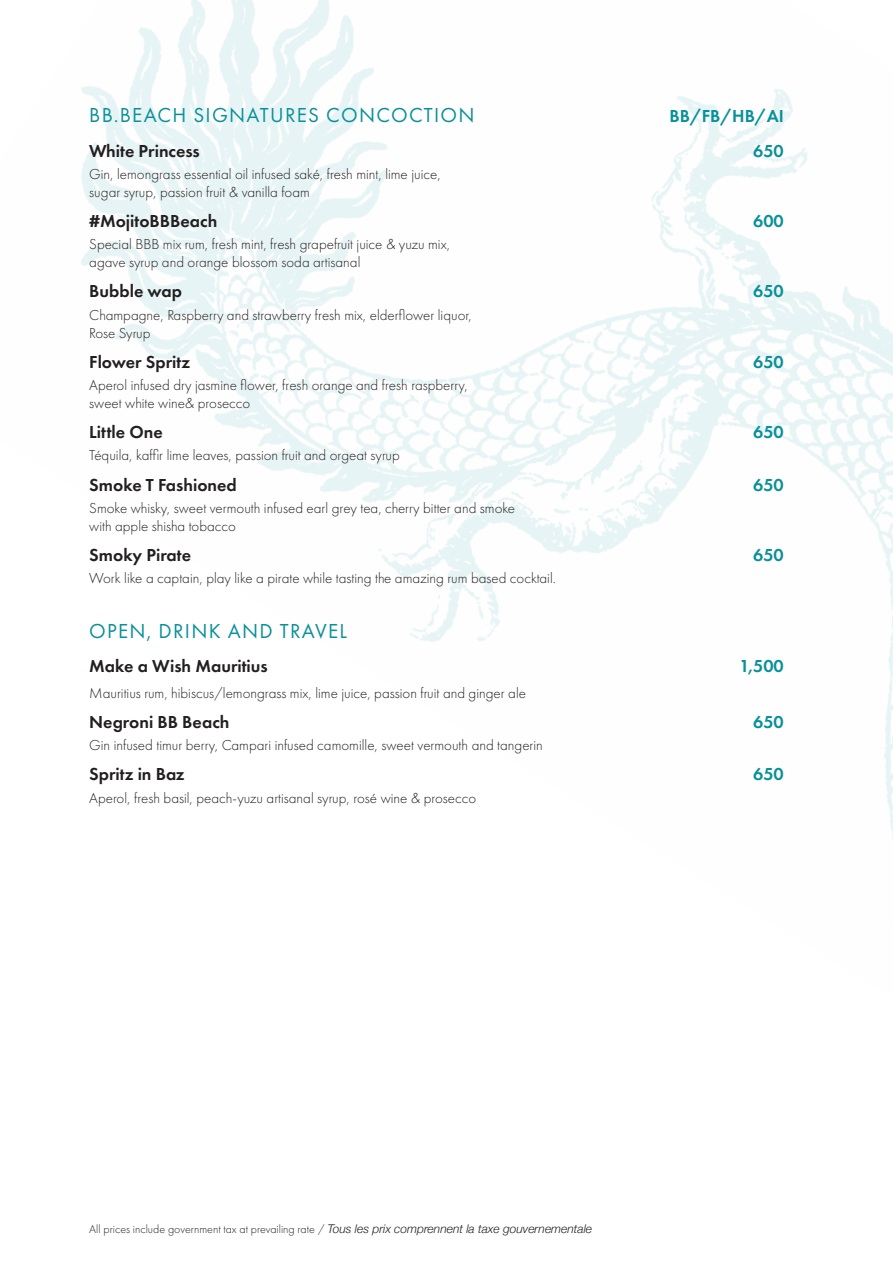
<style>
.page{position:relative;width:893px;height:1263px;background:#fff}
.page>*{position:absolute;margin:0;border:0;box-sizing:border-box;transform-origin:0 0}
.t1{font:21px "Futura PT";letter-spacing:.06em;color:#099099}
.t2{font:600 18px "Futura PT";color:#231f20}
.t3{font:600 18px "Futura PT";color:#099099}
.t4{font:300 15px/18px "Futura PT";color:#231f20}
.t5{font:300 12px "Futura PT";color:#231f20}
.s1{font-family:"Helvetica Neue";font-style:italic}
</style>
<div class="page">
<img style="left:81px;top:0;width:812px;height:838px">
<p class="t1" style="left:89px;top:103px;width:387px">BB.BEACH SIGNATURES CONCOCTION</p>
<p class="t3" style="left:669px;top:105px;width:116px">BB/FB/HB/AI</p>
<p class="t2" style="left:89px;top:139px;width:112px">White Princess</p>
<p class="t3" style="left:753px;top:139px;width:32px">650</p>
<p class="t4" style="left:89px;top:165px;width:353px">Gin, lemongrass essential oil infused saké, fresh mint, lime juice, sugar syrup, passion fruit &amp; vanilla foam</p>
<p class="t2" style="left:89px;top:210px;width:130px">#MojitoBBBeach</p>
<p class="t3" style="left:753px;top:210px;width:32px">600</p>
<p class="t4" style="left:89px;top:235px;width:362px">Special BBB mix rum, fresh mint, fresh grapefruit juice &amp; yuzu mix, agave syrup and orange blossom soda artisanal</p>
<p class="t2" style="left:89px;top:280px;width:94px">Bubble wap</p>
<p class="t3" style="left:753px;top:280px;width:32px">650</p>
<p class="t4" style="left:89px;top:306px;width:384px">Champagne, Raspberry and strawberry fresh mix, elderflower liquor,<br>Rose Syrup</p>
<p class="t2" style="left:89px;top:350px;width:102px">Flower Spritz</p>
<p class="t3" style="left:753px;top:350px;width:32px">650</p>
<p class="t4" style="left:89px;top:376px;width:380px">Aperol infused dry jasmine flower, fresh orange and fresh raspberry, sweet white wine&amp; prosecco</p>
<p class="t2" style="left:89px;top:421px;width:75px">Little One</p>
<p class="t3" style="left:753px;top:421px;width:32px">650</p>
<p class="t4" style="left:89px;top:446px;width:312px">Téquila, kaffir lime leaves, passion fruit and orgeat syrup</p>
<p class="t2" style="left:89px;top:473px;width:149px">Smoke T Fashioned</p>
<p class="t3" style="left:753px;top:473px;width:32px">650</p>
<p class="t4" style="left:89px;top:499px;width:427px">Smoke whisky, sweet vermouth infused earl grey tea, cherry bitter and smoke with apple shisha tobacco</p>
<p class="t2" style="left:89px;top:544px;width:103px">Smoky Pirate</p>
<p class="t3" style="left:753px;top:544px;width:32px">650</p>
<p class="t4" style="left:89px;top:569px;width:468px">Work like a captain, play like a pirate while tasting the amazing rum based cocktail.</p>
<p class="t1" style="left:89px;top:618px;width:259px">OPEN, DRINK AND TRAVEL</p>
<p class="t2" style="left:89px;top:655px;width:180px">Make a Wish Mauritius</p>
<p class="t3" style="left:739px;top:655px;width:46px">1,500</p>
<p class="t4" style="left:89px;top:684px;width:438px">Mauritius rum, hibiscus/lemongrass mix, lime juice, passion fruit and ginger ale</p>
<p class="t2" style="left:89px;top:711px;width:142px">Negroni BB Beach</p>
<p class="t3" style="left:753px;top:711px;width:32px">650</p>
<p class="t4" style="left:89px;top:736px;width:455px">Gin infused timur berry, Campari infused camomille, sweet vermouth and tangerin</p>
<p class="t2" style="left:89px;top:763px;width:97px">Spritz in Baz</p>
<p class="t3" style="left:753px;top:763px;width:32px">650</p>
<p class="t4" style="left:89px;top:789px;width:388px">Aperol, fresh basil, peach-yuzu artisanal syrup, rosé wine &amp; prosecco</p>
<p class="t5" style="left:89px;top:1222px;width:504px">All prices include government tax at prevailing rate / <span class="s1">Tous les prix comprennent la taxe gouvernementale</span></p>
</div>
